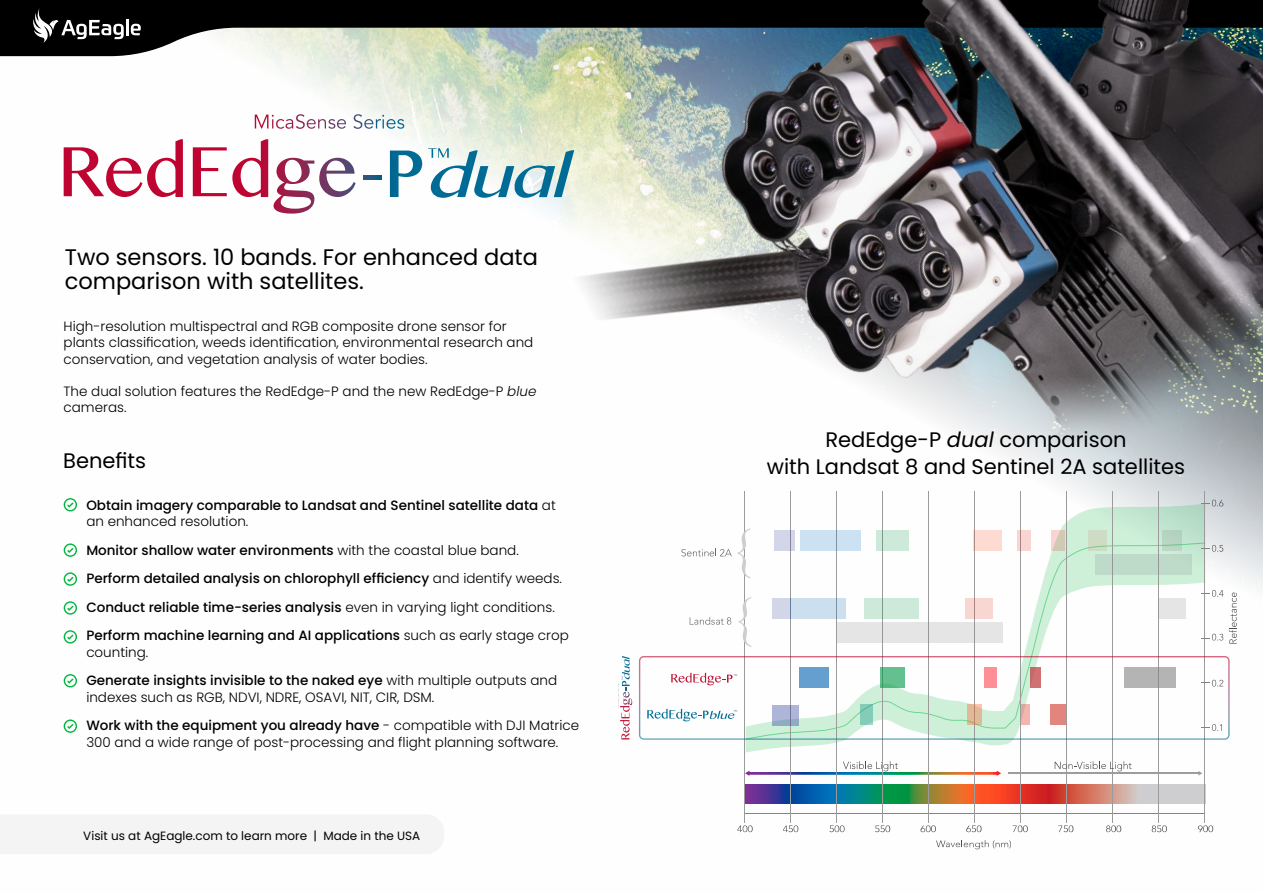
<style>
.page{position:relative;width:1263px;height:893px;background:#fff}
.page>*{position:absolute;margin:0;border:0;box-sizing:border-box;transform-origin:0 0}
.t1{font:22.5px/24px "Poppins";color:#000}
.t2{font:21px/26.4px "Poppins";color:#000;text-align:center}
.t3{font:300 13.5px/16.2px "Poppins";color:#000}
.t4{font:500 13.5px/28.5px "Poppins";color:#000}
.t5{font:12px "Poppins";color:#000}
.s1{font-style:italic}
.s2{font-weight:300}
.s3{font-weight:500}
</style>
<div class="page">
<img style="left:0;top:56px;width:1263px;height:794px">
<img style="left:0;top:0;width:1263px;height:56px">
<div style="left:0;top:814px;width:444px;height:40px;background:#f4f4f4"></div>
<svg style="left:255px;top:114px;width:91px;height:15px"></svg>
<svg style="left:353px;top:114px;width:51px;height:15px"></svg>
<svg style="left:390px;top:151px;width:32px;height:46px"></svg>
<svg style="left:64px;top:139px;width:119px;height:58px"></svg>
<svg style="left:193px;top:139px;width:163px;height:75px"></svg>
<svg style="left:364px;top:175px;width:17px;height:5px"></svg>
<svg style="left:428px;top:148px;width:146px;height:50px"></svg>
<hr style="left:126px;top:19px;width:3px;height:16px;background:#fff">
<svg style="left:131px;top:24px;width:10px;height:11px"></svg>
<svg style="left:32px;top:8px;width:92px;height:35px"></svg>
<svg style="left:746px;top:503px;width:458px;height:249px"></svg>
<hr style="left:745px;top:814px;width:459px;height:1px;background:#838383">
<hr style="left:745px;top:491px;width:1px;height:332px;background:#9b9b9b">
<hr style="left:791px;top:491px;width:1px;height:332px;background:#9b9b9b">
<hr style="left:837px;top:491px;width:1px;height:332px;background:#9b9b9b">
<hr style="left:883px;top:491px;width:1px;height:332px;background:#9b9b9b">
<hr style="left:929px;top:491px;width:1px;height:332px;background:#9b9b9b">
<hr style="left:975px;top:491px;width:1px;height:332px;background:#9b9b9b">
<hr style="left:1021px;top:491px;width:1px;height:332px;background:#9b9b9b">
<hr style="left:1066px;top:491px;width:1px;height:332px;background:#9b9b9b">
<hr style="left:1112px;top:491px;width:1px;height:332px;background:#9b9b9b">
<hr style="left:1158px;top:491px;width:1px;height:332px;background:#9b9b9b">
<hr style="left:1204px;top:491px;width:1px;height:332px;background:#9b9b9b">
<svg style="left:737px;top:825px;width:16px;height:7px"></svg>
<svg style="left:783px;top:825px;width:15px;height:7px"></svg>
<svg style="left:829px;top:825px;width:15px;height:7px"></svg>
<svg style="left:875px;top:825px;width:15px;height:7px"></svg>
<svg style="left:920px;top:825px;width:16px;height:7px"></svg>
<svg style="left:966px;top:825px;width:15px;height:7px"></svg>
<svg style="left:1013px;top:825px;width:15px;height:7px"></svg>
<svg style="left:1058px;top:825px;width:15px;height:7px"></svg>
<svg style="left:1106px;top:825px;width:15px;height:7px"></svg>
<svg style="left:1152px;top:825px;width:15px;height:7px"></svg>
<svg style="left:1198px;top:825px;width:15px;height:7px"></svg>
<svg style="left:936px;top:840px;width:75px;height:9px"></svg>
<svg style="left:1202px;top:634px;width:21px;height:7px"></svg>
<svg style="left:1202px;top:590px;width:21px;height:7px"></svg>
<svg style="left:1202px;top:545px;width:21px;height:7px"></svg>
<svg style="left:1202px;top:500px;width:21px;height:6px"></svg>
<svg style="left:1229px;top:592px;width:8px;height:52px"></svg>
<svg style="left:1055px;top:761px;width:76px;height:10px"></svg>
<svg style="left:843px;top:761px;width:55px;height:10px"></svg>
<svg style="left:745px;top:771px;width:4px;height:5px"></svg>
<svg style="left:997px;top:771px;width:4px;height:5px"></svg>
<hr style="left:1008px;top:772px;width:191px;height:2px;background:#9d9c9c">
<svg style="left:1198px;top:771px;width:4px;height:5px"></svg>
<div style="left:772px;top:598px;width:19px;height:20px;background:#d3d6e9"></div>
<div style="left:864px;top:598px;width:55px;height:20px;background:#cce9d9"></div>
<div style="left:965px;top:598px;width:28px;height:20px;background:#f8d6d2"></div>
<div style="left:791px;top:598px;width:55px;height:20px;background:#ccdfef"></div>
<div style="left:1158px;top:598px;width:28px;height:20px;background:#e5e5e5"></div>
<div style="left:837px;top:622px;width:165px;height:20px;background:#e5e5e5"></div>
<svg style="left:690px;top:617px;width:41px;height:8px"></svg>
<div style="left:775px;top:530px;width:20px;height:21px;background:#d3d6e9"></div>
<div style="left:875px;top:530px;width:33px;height:21px;background:#cce9d9"></div>
<div style="left:973px;top:530px;width:29px;height:21px;background:#fedbd2"></div>
<div style="left:800px;top:530px;width:60px;height:21px;background:#cce1f1"></div>
<svg style="left:1162px;top:530px;width:20px;height:21px"></svg>
<div style="left:1095px;top:555px;width:96px;height:20px;background:#bedac8"></div>
<svg style="left:1088px;top:530px;width:18px;height:21px"></svg>
<svg style="left:1017px;top:530px;width:14px;height:21px"></svg>
<svg style="left:1051px;top:530px;width:13px;height:21px"></svg>
<svg style="left:681px;top:528px;width:69px;height:50px"></svg>
<svg style="left:738px;top:597px;width:13px;height:50px"></svg>
<svg style="left:639px;top:656px;width:591px;height:84px"></svg>
<svg style="left:647px;top:709px;width:90px;height:12px"></svg>
<svg style="left:671px;top:673px;width:66px;height:12px"></svg>
<svg style="left:620px;top:656px;width:12px;height:83px"></svg>
<svg style="left:64px;top:498px;width:13px;height:13px"></svg>
<svg style="left:64px;top:543px;width:13px;height:14px"></svg>
<svg style="left:64px;top:572px;width:13px;height:14px"></svg>
<svg style="left:64px;top:601px;width:13px;height:14px"></svg>
<svg style="left:64px;top:630px;width:13px;height:14px"></svg>
<svg style="left:64px;top:674px;width:13px;height:13px"></svg>
<svg style="left:64px;top:719px;width:13px;height:14px"></svg>
<h1 class="t1" style="left:65px;top:245px;width:475px">Two sensors. 10 bands. For enhanced data comparison with satellites.</h1>
<p class="t3" style="left:64px;top:318px;width:471px">High-resolution multispectral and RGB composite drone sensor for plants classification, weeds identification, environmental research and conservation, and vegetation analysis of water bodies.</p>
<p class="t3" style="left:64px;top:383px;width:474px">The dual solution features the RedEdge-P and the new RedEdge-P <span class="s1">blue </span>cameras.</p>
<h2 class="t2" style="left:63px;top:448px;width:84px">Benefits</h2>
<p class="t4" style="left:86px;top:497px;width:471px;line-height:16.5px">Obtain imagery comparable to Landsat and Sentinel satellite data <span class="s2">at an enhanced resolution.</span></p>
<p class="t4" style="left:86px;top:536px;width:484px">Monitor shallow water environments <span class="s2">with the coastal blue band.<br></span>Perform detailed analysis on chlorophyll efficiency <span class="s2">and identify weeds.<br></span>Conduct reliable time-series analysis <span class="s2">even in varying light conditions.<br></span>Perform machine learning and AI applications <span class="s2">such as early stage crop</span></p>
<p class="t4" style="left:86px;top:638px;width:472px"><span class="s2">counting.<br></span>Generate insights invisible to the naked eye <span class="s2">with multiple outputs and</span></p>
<p class="t3" style="left:86px;top:683px;width:494px;line-height:28.5px">indexes such as RGB, NDVI, NDRE, OSAVI, NIT, CIR, DSM.<br><span class="s3">Work with the equipment you already have</span> - compatible with DJI Matrice</p>
<p class="t3" style="left:86px;top:734px;width:474px">300 and a wide range of post-processing and flight planning software.</p>
<p class="t5" style="left:83px;top:828px;width:339px">Visit us at AgEagle.com to learn more | Made in the USA</p>
<h2 class="t2" style="left:767px;top:427px;width:420px">RedEdge-P <span class="s1">dual</span> comparison<br>with Landsat 8 and Sentinel 2A satellites</h2>
</div>
